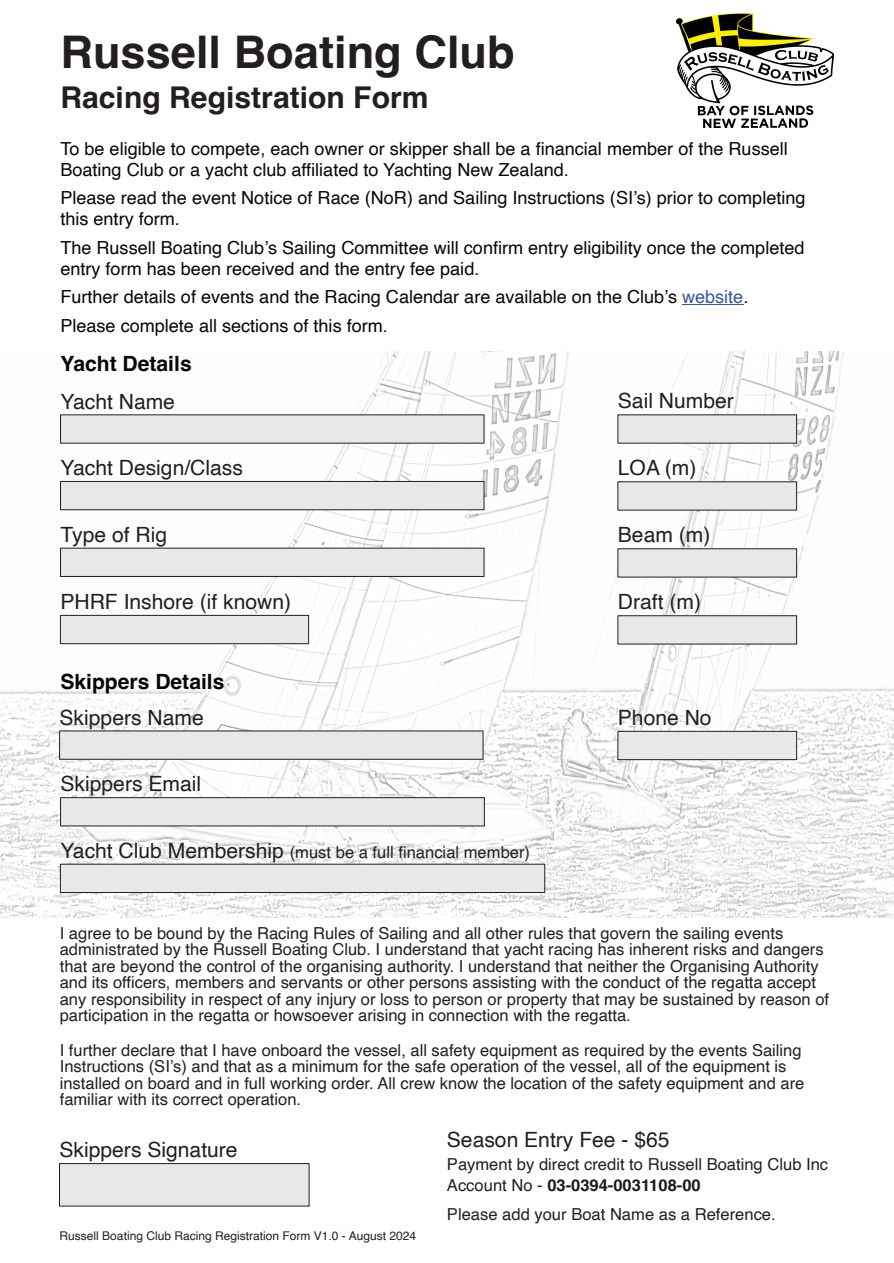
<style>
.page{position:relative;width:894px;height:1263px;background:#fff}
.page>*{position:absolute;margin:0;border:0;box-sizing:border-box;transform-origin:0 0}
.t1{font:700 45px "Helvetica";color:#231f20}
.t2{font:700 30px "Helvetica";color:#231f20}
.t3{font:21px "Helvetica";color:#231f20}
.t4{font:700 21px "Helvetica";color:#080704}
.t5{font:18px "Helvetica";color:#080704}
.t6{font:16.5px "Helvetica";color:#231f20}
.t7{font:700 16.5px "Helvetica";color:#1b1a19}
.t8{font:12px "Helvetica";color:#231f20}
.s1{color:#3a53a3}
.s2{font-weight:400;color:#231f20}
</style>
<div class="page">
<hr style="left:681px;top:305px;width:62px;height:1px;background:#3a53a3">
<img style="left:0;top:351px;width:893px;height:566px">
<div style="left:59px;top:731px;width:424px;height:28px;background:#e7e8e9"></div>
<div style="left:617px;top:731px;width:179px;height:29px;background:#e7e8e9;border:1px solid #231f20"></div>
<div style="left:60px;top:797px;width:424px;height:29px;background:#e7e8e9;border:1px solid #231f20"></div>
<div style="left:60px;top:864px;width:485px;height:29px;background:#e7e8e9;border:1px solid #231f20"></div>
<div style="left:60px;top:415px;width:424px;height:28px;background:#e7e8e9"></div>
<div style="left:617px;top:415px;width:179px;height:28px;background:#e7e8e9"></div>
<div style="left:60px;top:481px;width:424px;height:29px;background:#e7e8e9;border:1px solid #231f20"></div>
<div style="left:617px;top:482px;width:179px;height:28px;background:#e7e8e9"></div>
<div style="left:617px;top:548px;width:179px;height:29px;background:#e7e8e9;border:1px solid #231f20"></div>
<div style="left:617px;top:615px;width:179px;height:29px;background:#e7e8e9;border:1px solid #231f20"></div>
<div style="left:60px;top:615px;width:249px;height:29px;background:#e7e8e9;border:1px solid #231f20"></div>
<div style="left:60px;top:548px;width:424px;height:29px;background:#e7e8e9;border:1px solid #231f20"></div>
<div style="left:59px;top:1163px;width:250px;height:43px;background:#e7e8e9;border:1px solid #231f20"></div>
<img style="left:676px;top:13px;width:157px;height:116px">
<p class="t1" style="left:60px;top:34px;width:456px">Russell Boating Club</p>
<p class="t2" style="left:60px;top:85px;width:369px">Racing Registration Form</p>
<p class="t5" style="left:60px;top:141px;width:728px">To be eligible to compete, each owner or skipper shall be a financial member of the Russell</p>
<p class="t5" style="left:60px;top:162px;width:510px">Boating Club or a yacht club affiliated to Yachting New Zealand.</p>
<p class="t5" style="left:60px;top:191px;width:746px">Please read the event Notice of Race (NoR) and Sailing Instructions (SI’s) prior to completing</p>
<p class="t5" style="left:60px;top:212px;width:121px">this entry form.</p>
<p class="t5" style="left:60px;top:240px;width:745px">The Russell Boating Club’s Sailing Committee will confirm entry eligibility once the completed</p>
<p class="t5" style="left:60px;top:261px;width:420px">entry form has been received and the entry fee paid.</p>
<p class="t5" style="left:60px;top:290px;width:689px">Further details of events and the Racing Calendar are available on the Club’s <span class="s1">website</span>.</p>
<p class="t5" style="left:60px;top:318px;width:329px">Please complete all sections of this form.</p>
<p class="t4" style="left:60px;top:355px;width:133px">Yacht Details</p>
<p class="t3" style="left:60px;top:393px;width:116px">Yacht Name</p>
<p class="t3" style="left:617px;top:392px;width:117px">Sail Number</p>
<p class="t3" style="left:60px;top:459px;width:184px">Yacht Design/Class</p>
<p class="t3" style="left:617px;top:459px;width:80px">LOA (m)</p>
<p class="t3" style="left:60px;top:526px;width:108px">Type of Rig</p>
<p class="t3" style="left:617px;top:526px;width:94px">Beam (m)</p>
<p class="t3" style="left:60px;top:593px;width:232px">PHRF Inshore (if known)</p>
<p class="t3" style="left:617px;top:593px;width:85px">Draft (m)</p>
<p class="t4" style="left:60px;top:673px;width:165px">Skippers Details</p>
<p class="t3" style="left:60px;top:709px;width:146px">Skippers Name</p>
<p class="t3" style="left:617px;top:709px;width:95px">Phone No</p>
<p class="t3" style="left:60px;top:776px;width:142px">Skippers Email</p>
<p class="t3" style="left:60px;top:842px;width:225px">Yacht Club Membership</p>
<p class="t6" style="left:290px;top:846px;width:242px">(must be a full financial member)</p>
<p class="t6" style="left:60px;top:926px;width:724px">I agree to be bound by the Racing Rules of Sailing and all other rules that govern the sailing events</p>
<p class="t6" style="left:60px;top:943px;width:765px">administrated by the Russell Boating Club. I understand that yacht racing has inherent risks and dangers</p>
<p class="t6" style="left:60px;top:959px;width:760px">that are beyond the control of the organising authority. I understand that neither the Organising Authority</p>
<p class="t6" style="left:60px;top:976px;width:757px">and its officers, members and servants or other persons assisting with the conduct of the regatta accept</p>
<p class="t6" style="left:60px;top:992px;width:770px">any responsibility in respect of any injury or loss to person or property that may be sustained by reason of</p>
<p class="t6" style="left:60px;top:1009px;width:572px">participation in the regatta or howsoever arising in connection with the regatta.</p>
<p class="t6" style="left:60px;top:1043px;width:743px">I further declare that I have onboard the vessel, all safety equipment as required by the events Sailing</p>
<p class="t6" style="left:60px;top:1060px;width:728px">Instructions (SI’s) and that as a minimum for the safe operation of the vessel, all of the equipment is</p>
<p class="t6" style="left:60px;top:1076px;width:745px">installed on board and in full working order. All crew know the location of the safety equipment and are</p>
<p class="t6" style="left:60px;top:1093px;width:243px">familiar with its correct operation.</p>
<p class="t3" style="left:59px;top:1142px;width:180px">Skippers Signature</p>
<p class="t8" style="left:60px;top:1231px;width:358px">Russell Boating Club Racing Registration Form V1.0 - August 2024</p>
<p class="t3" style="left:446px;top:1131px;width:224px">Season Entry Fee - $65</p>
<p class="t6" style="left:447px;top:1158px;width:382px">Payment by direct credit to Russell Boating Club Inc</p>
<p class="t7" style="left:447px;top:1179px;width:255px"><span class="s2">Account No -</span> 03-0394-0031108-00</p>
<p class="t6" style="left:447px;top:1207px;width:330px">Please add your Boat Name as a Reference.</p>
</div>
